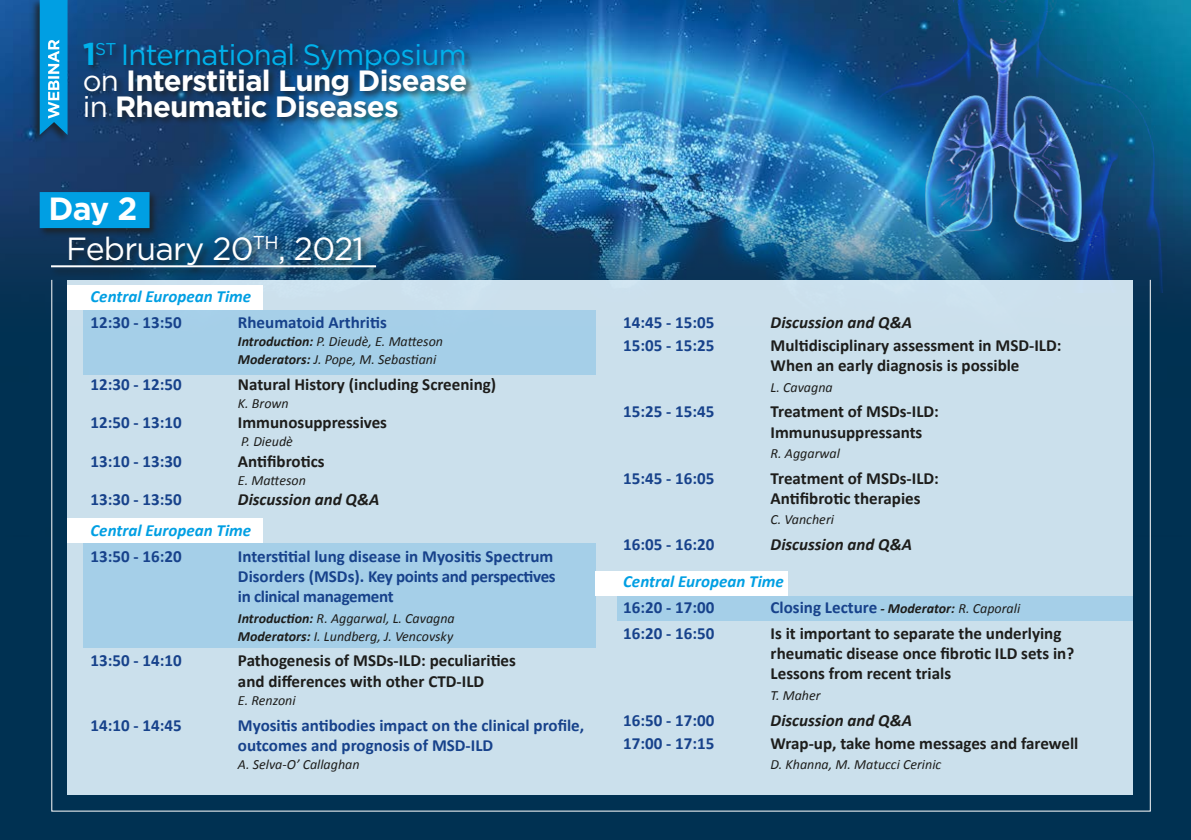
<style>
.page{position:relative;width:1191px;height:840px;background:#fff}
.page>*{position:absolute;margin:0;border:0;box-sizing:border-box;transform-origin:0 0}
.t1{font:32px/40px "Gotham";letter-spacing:-.025em;color:#fff}
.t2{font:700 29.2px/26px "Gotham";letter-spacing:-.025em;color:#fff;text-align:justify}
.t3{font:700 17px/20.2px "Calibri";color:#17428b}
.t4{font:700 17px/20.2px "Calibri";color:#1d1d1b}
.t5{font:italic 700 17px "Calibri";color:#1d1d1b}
.t6{font:italic 700 17px "Calibri";color:#009fe3}
.t7{font:italic 14px/18.2px "Calibri";color:#1d1d1b}
.s1{font-size:31.4px;color:#00b1eb}
.s2{font-weight:400;color:#00b1eb}
.s3{font-weight:400}
.s4{font-weight:700}
.s5{font-style:italic;font-size:14px;color:#1d1d1b}
.s6{font-weight:400;font-style:italic;font-size:14px;color:#1d1d1b}
</style>
<div class="page">
<div style="left:0;top:0;width:1191px;height:839px;background:#003152"></div>
<img style="left:0;top:0;width:1163px;height:536px">
<div style="left:82px;top:42px;width:394px;height:84px;background:#1d1d1b;opacity:.75"></div>
<img style="left:836px;top:147px;width:355px;height:145px">
<img style="left:836px;top:0;width:355px;height:146px">
<div style="left:31px;top:0;width:39px;height:143px;background:#1d1d1b;opacity:.75"></div>
<svg style="left:40px;top:0;width:28px;height:135px;background:#21a4dd"></svg>
<div style="left:39px;top:191px;width:347px;height:86px;background:#1d1d1b;opacity:.75"></div>
<div style="left:40px;top:192px;width:109px;height:36px;background:#009fe3"></div>
<hr style="left:51px;top:265px;width:325px;height:2px;background:#fff">
<div style="left:68px;top:280px;width:1065px;height:514px;background:#cbe0ec"></div>
<div style="left:68px;top:285px;width:195px;height:25px;background:#fff"></div>
<div style="left:68px;top:517px;width:195px;height:25px;background:#fff"></div>
<div style="left:83px;top:310px;width:512px;height:64px;background:#a5cfe8"></div>
<div style="left:83px;top:542px;width:512px;height:105px;background:#a5cfe8"></div>
<div style="left:595px;top:571px;width:193px;height:25px;background:#fff"></div>
<div style="left:617px;top:596px;width:516px;height:24px;background:#a5cfe8"></div>
<h2 class="t2" style="left:83px;top:41px;width:386px"><span class="s1">1</span><sup>ST</sup> <span class="s2">International Symposium </span><span class="s3">on</span> Interstitial Lung Disease <span class="s3">in</span> Rheumatic Diseases</h2>
<h1 class="t1" style="left:66px;top:187px;width:299px;text-indent:-18px"><span class="s4">Day 2<br></span>February 20<sup>TH</sup>, 2021</h1>
<p class="t6" style="left:90px;top:286px;width:162px">Central European Time</p>
<p class="t3" style="left:90px;top:311px;width:93px">12:30 - 13:50</p>
<p class="t3" style="left:238px;top:311px;width:150px">Rheumatoid Arthritis</p>
<p class="t7" style="left:238px;top:331px;width:207px"><span class="s4">Introduction:</span> P. Dieudè, E. Matteson<br><span class="s4">Moderators:</span> J. Pope, M. Sebastiani</p>
<p class="t3" style="left:90px;top:373px;width:93px">12:30 - 12:50</p>
<p class="t4" style="left:238px;top:373px;width:260px">Natural History (including Screening)</p>
<p class="t7" style="left:238px;top:393px;width:52px">K. Brown</p>
<p class="t3" style="left:90px;top:411px;width:93px">12:50 - 13:10</p>
<p class="t4" style="left:238px;top:411px;width:151px">Immunosuppressives</p>
<p class="t7" style="left:241px;top:432px;width:53px">P. Dieudè</p>
<p class="t3" style="left:90px;top:450px;width:93px">13:10 - 13:30</p>
<p class="t4" style="left:238px;top:450px;width:88px">Antifibrotics</p>
<p class="t7" style="left:238px;top:470px;width:69px">E. Matteson</p>
<p class="t3" style="left:90px;top:488px;width:93px">13:30 - 13:50</p>
<p class="t5" style="left:238px;top:488px;width:143px">Discussion and Q&amp;A</p>
<p class="t6" style="left:90px;top:520px;width:162px">Central European Time</p>
<p class="t3" style="left:90px;top:545px;width:93px">13:50 - 16:20</p>
<p class="t3" style="left:238px;top:545px;width:319px">Interstitial lung disease in Myositis Spectrum<br>Disorders (MSDs). Key points and perspectives in clinical management</p>
<p class="t7" style="left:238px;top:607px;width:218px"><span class="s4">Introduction:</span> R. Aggarwal, L. Cavagna<br><span class="s4">Moderators:</span> I. Lundberg, J. Vencovsky</p>
<p class="t3" style="left:90px;top:649px;width:93px">13:50 - 14:10</p>
<p class="t4" style="left:238px;top:649px;width:279px">Pathogenesis of MSDs-ILD: peculiarities and differences with other CTD-ILD</p>
<p class="t7" style="left:238px;top:690px;width:59px">E. Renzoni</p>
<p class="t3" style="left:90px;top:713px;width:93px">14:10 - 14:45</p>
<p class="t3" style="left:238px;top:713px;width:348px">Myositis antibodies impact on the clinical profile, outcomes and prognosis of MSD-ILD</p>
<p class="t7" style="left:238px;top:754px;width:123px">A. Selva-O’ Callaghan</p>
<p class="t3" style="left:623px;top:311px;width:93px">14:45 - 15:05</p>
<p class="t5" style="left:770px;top:312px;width:143px">Discussion and Q&amp;A</p>
<p class="t3" style="left:623px;top:334px;width:93px">15:05 - 15:25</p>
<p class="t4" style="left:770px;top:334px;width:292px">Multidisciplinary assessment in MSD-ILD:<br>When an early diagnosis is possible</p>
<p class="t7" style="left:770px;top:377px;width:64px">L. Cavagna</p>
<p class="t3" style="left:623px;top:400px;width:93px">15:25 - 15:45</p>
<p class="t4" style="left:770px;top:400px;width:170px">Treatment of MSDs-ILD:<br>Immunusuppressants</p>
<p class="t7" style="left:770px;top:443px;width:71px">R. Aggarwal</p>
<p class="t3" style="left:623px;top:467px;width:93px">15:45 - 16:05</p>
<p class="t4" style="left:770px;top:467px;width:170px">Treatment of MSDs-ILD:<br>Antifibrotic therapies</p>
<p class="t7" style="left:770px;top:509px;width:65px">C. Vancheri</p>
<p class="t3" style="left:623px;top:533px;width:93px">16:05 - 16:20</p>
<p class="t5" style="left:770px;top:533px;width:143px">Discussion and Q&amp;A</p>
<p class="t6" style="left:623px;top:570px;width:162px">Central European Time</p>
<p class="t3" style="left:623px;top:596px;width:93px">16:20 - 17:00</p>
<p class="t3" style="left:770px;top:596px;width:251px">Closing Lecture <span class="s5">- Moderator:</span> <span class="s6">R. Caporali</span></p>
<p class="t3" style="left:623px;top:622px;width:93px">16:20 - 16:50</p>
<p class="t4" style="left:770px;top:622px;width:305px">Is it important to separate the underlying rheumatic disease once fibrotic ILD sets in?<br>Lessons from recent trials</p>
<p class="t7" style="left:770px;top:684px;width:51px">T. Maher</p>
<p class="t3" style="left:623px;top:708px;width:93px">16:50 - 17:00</p>
<p class="t5" style="left:770px;top:709px;width:143px">Discussion and Q&amp;A</p>
<p class="t3" style="left:623px;top:731px;width:93px">17:00 - 17:15</p>
<p class="t4" style="left:770px;top:731px;width:309px">Wrap-up, take home messages and farewell</p>
<p class="t7" style="left:770px;top:754px;width:172px">D. Khanna, M. Matucci Cerinic</p>
</div>
